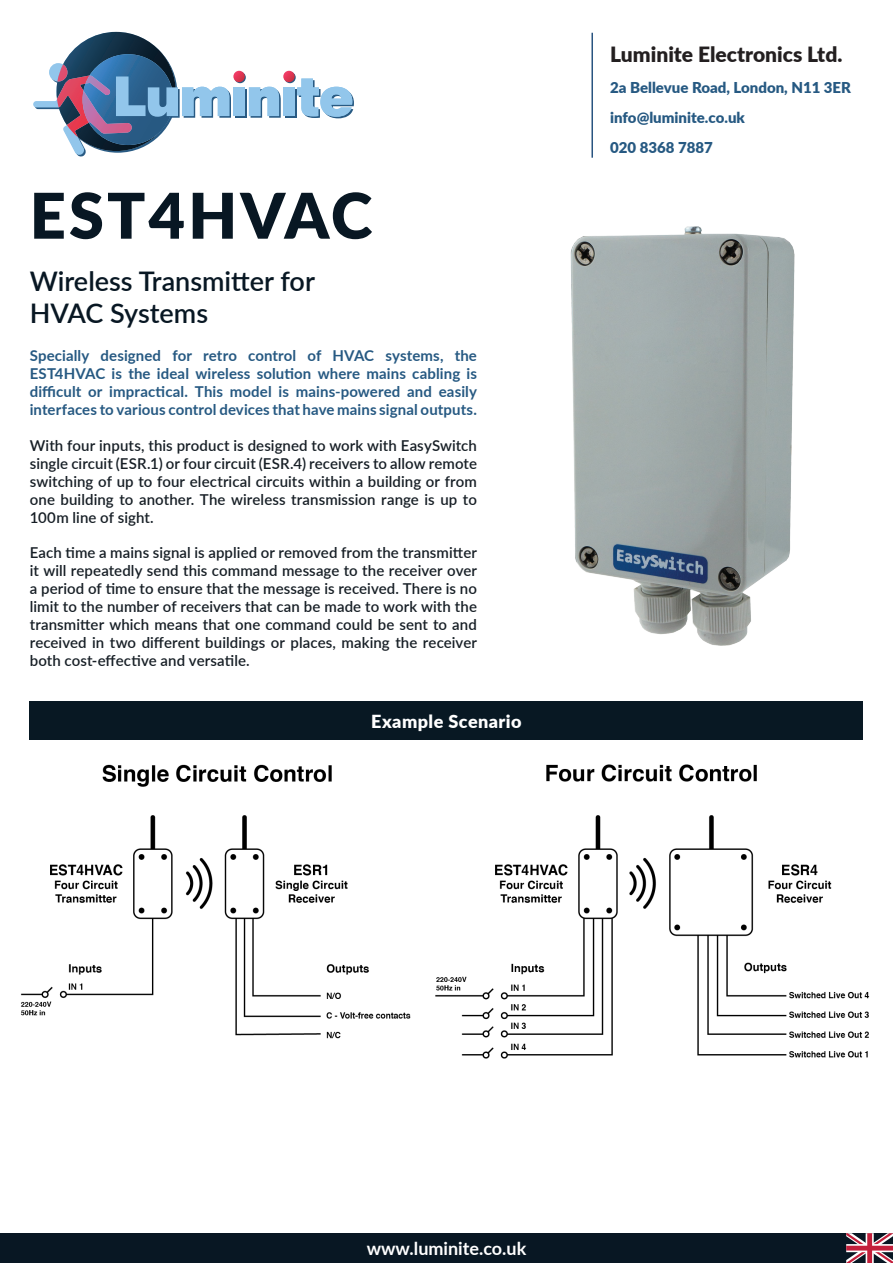
<style>
.page{position:relative;width:893px;height:1263px;background:#fff}
.page>*{position:absolute;margin:0;border:0;box-sizing:border-box;transform-origin:0 0}
.t1{font:900 63px "Lato";letter-spacing:.05em;color:#081723}
.t2{font:600 27px "Lato";color:#081723}
.t3{font:900 21px "Lato";color:#231f20}
.t4{font:700 18px "Lato";color:#fff}
.t5{font:900 18px "Lato";letter-spacing:.025em;color:#fff}
.t6{font:600 15px/18px "Lato";letter-spacing:.01em;color:#171f26;text-align:justify}
.t7{font:700 15px/18px "Lato";letter-spacing:.005em;color:#265982;text-align:justify}
.t8{font:900 15px "Lato";color:#265982}
</style>
<div class="page">
<div style="left:0;top:1233px;width:893px;height:30px;background:#081723"></div>
<svg style="left:846px;top:1233px;width:47px;height:30px"></svg>
<svg style="left:33px;top:32px;width:321px;height:125px"></svg>
<hr style="left:591px;top:33px;width:2px;height:125px;background:#295480">
<img style="left:570px;top:226px;width:225px;height:420px">
<img style="left:21px;top:764px;width:849px;height:295px">
<div style="left:30px;top:702px;width:833px;height:38px;background:#081823"></div>
<p class="t1" style="left:30px;top:168px;width:344px">EST4HVAC</p>
<p class="t2" style="left:30px;top:261px;width:287px">Wireless Transmitter for</p>
<p class="t2" style="left:30px;top:294px;width:180px">HVAC Systems</p>
<p class="t7" style="left:30px;top:346px;width:449px">Specially designed for retro control of HVAC systems, the EST4HVAC is the ideal wireless solution where mains cabling is difficult or impractical. This model is mains-powered and easily interfaces to various control devices that have mains signal outputs.</p>
<p class="t6" style="left:30px;top:435px;width:449px">With four inputs, this product is designed to work with EasySwitch single circuit (ESR.1) or four circuit (ESR.4) receivers to allow remote switching of up to four electrical circuits within a building or from one building to another. The wireless transmission range is up to 100m line of sight.</p>
<p class="t6" style="left:30px;top:542px;width:449px">Each time a mains signal is applied or removed from the transmitter it will repeatedly send this command message to the receiver over a period of time to ensure that the message is received. There is no limit to the number of receivers that can be made to work with the transmitter which means that one command could be sent to and received in two different buildings or places, making the receiver both cost-effective and versatile.</p>
<p class="t5" style="left:371px;top:708px;width:152px">Example Scenario</p>
<p class="t3" style="left:610px;top:38px;width:234px">Luminite Electronics Ltd.</p>
<p class="t8" style="left:610px;top:77px;width:242px">2a Bellevue Road, London, N11 3ER</p>
<p class="t8" style="left:610px;top:107px;width:136px">info@luminite.co.uk</p>
<p class="t8" style="left:610px;top:137px;width:104px">020 8368 7887</p>
<p class="t4" style="left:367px;top:1235px;width:161px">www.luminite.co.uk</p>
</div>
